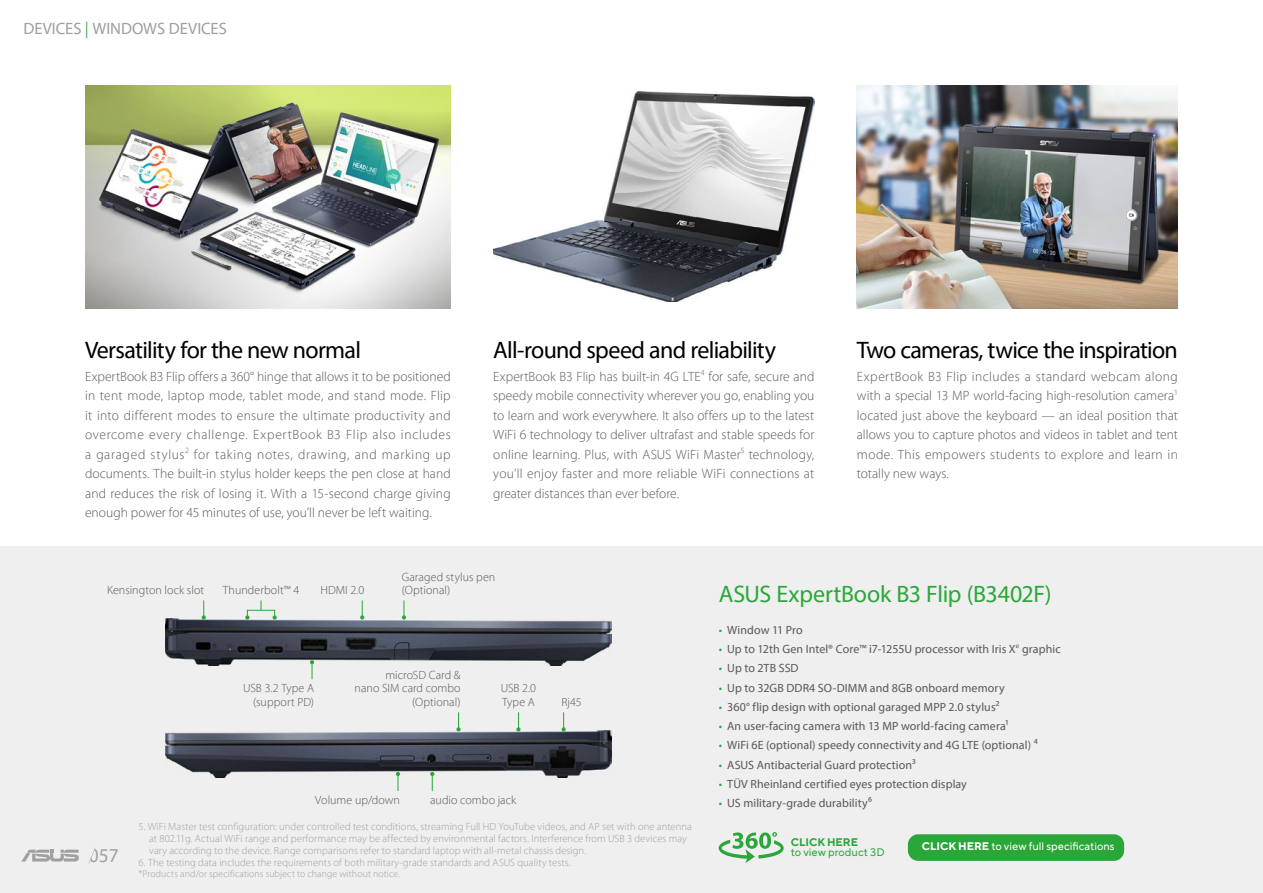
<style>
.page{position:relative;width:1263px;height:893px;background:#fff}
.page>*{position:absolute;margin:0;border:0;box-sizing:border-box;transform-origin:0 0}
.t1{font:24px "Myriad Pro";letter-spacing:-.03em;color:#000}
.t2{font:24px "Myriad Pro";letter-spacing:-.01em;color:#2ba739}
.t3{font:19.5px "Myriad Pro";color:#9fa0a0}
.t4{font:16.5px "Myriad Pro";color:#9f9e9f}
.t5{font:300 13.5px/19.5px "Myriad Pro";letter-spacing:.005em;color:#5a5757;text-align:justify}
.t6{font:12px "Myriad Pro";letter-spacing:.01em;color:#5a5757}
.t7{font:300 12px/13.5px "Myriad Pro";letter-spacing:.005em;color:#5a5757;text-align:right}
.t8{font:10.95px "TT Norms Pro";color:#fff}
.t9{font:10.95px "TT Norms Pro";color:#2ba739}
.t10{font:700 10.95px "TT Norms Pro";color:#2ba739}
.t11{font:300 10.5px/12px "Myriad Pro";letter-spacing:.01em;color:#9fa0a0}
.t12{font:300 9.75px "Myriad Pro";letter-spacing:.015em;color:#9fa0a0}
.s1{color:#53a963}
.s2{color:#2ba739}
.s3{font-weight:700}
</style>
<div class="page">
<div style="left:0;top:546px;width:1263px;height:347px;background:#efefef"></div>
<img style="left:165px;top:618px;width:446px;height:48px">
<img style="left:165px;top:730px;width:446px;height:47px">
<svg style="left:396px;top:772px;width:4px;height:19px"></svg>
<svg style="left:430px;top:772px;width:4px;height:19px"></svg>
<svg style="left:456px;top:712px;width:5px;height:19px"></svg>
<svg style="left:516px;top:712px;width:5px;height:19px"></svg>
<svg style="left:561px;top:712px;width:5px;height:19px"></svg>
<div style="left:247px;top:610px;width:28px;height:8px;border:1px solid #2ba739"></div>
<svg style="left:245px;top:615px;width:4px;height:5px"></svg>
<svg style="left:273px;top:615px;width:4px;height:5px"></svg>
<svg style="left:202px;top:600px;width:4px;height:20px"></svg>
<svg style="left:360px;top:600px;width:4px;height:20px"></svg>
<svg style="left:402px;top:600px;width:4px;height:20px"></svg>
<svg style="left:310px;top:660px;width:4px;height:19px"></svg>
<svg style="left:719px;top:832px;width:65px;height:31px"></svg>
<div style="left:908px;top:834px;width:216px;height:27px;background:#2ba739;border-radius:10px"></div>
<svg style="left:22px;top:850px;width:57px;height:11px"></svg>
<svg style="left:89px;top:848px;width:6px;height:15px"></svg>
<img style="left:85px;top:85px;width:366px;height:223px">
<img style="left:493px;top:92px;width:321px;height:210px">
<img style="left:857px;top:85px;width:321px;height:223px">
<p class="t4" style="left:23px;top:19px;width:205px">DEVICES <span class="s1">|</span> WINDOWS DEVICES</p>
<h1 class="t1" style="left:85px;top:335px;width:278px">Versatility for the new normal</h1>
<p class="t5" style="left:85px;top:366px;width:367px">ExpertBook B3 Flip offers a 360° hinge that allows it to be positioned in tent mode, laptop mode, tablet mode, and stand mode. Flip it into different modes to ensure the ultimate productivity and overcome every challenge. ExpertBook B3 Flip also includes a garaged stylus<sup>2</sup> for taking notes, drawing, and marking up documents. The built-in stylus holder keeps the pen close at hand and reduces the risk of losing it. With a 15-second charge giving enough power for 45 minutes of use, you’ll never be left waiting.</p>
<h1 class="t1" style="left:493px;top:335px;width:284px">All-round speed and reliability</h1>
<p class="t5" style="left:493px;top:366px;width:323px">ExpertBook B3 Flip has built-in 4G LTE<sup>4</sup> for safe, secure and speedy mobile connectivity wherever you go, enabling you to learn and work everywhere. It also offers up to the latest WiFi 6 technology to deliver ultrafast and stable speeds for online learning. Plus, with ASUS WiFi Master<sup>5</sup> technology, you’ll enjoy faster and more reliable WiFi connections at greater distances than ever before.</p>
<h1 class="t1" style="left:857px;top:335px;width:323px">Two cameras, twice the inspiration</h1>
<p class="t5" style="left:857px;top:366px;width:323px">ExpertBook B3 Flip includes a standard webcam along with a special 13 MP world-facing high-resolution camera<sup>1 </sup>located just above the keyboard — an ideal position that allows you to capture photos and videos in tablet and tent mode. This empowers students to explore and learn in totally new ways.</p>
<p class="t7" style="left:107px;top:583px;width:99px">Kensington lock slot</p>
<p class="t7" style="left:223px;top:583px;width:78px">Thunderbolt™ 4</p>
<p class="t7" style="left:320px;top:583px;width:45px">HDMI 2.0</p>
<p class="t7" style="left:402px;top:570px;width:95px;text-align:left">Garaged stylus pen (Optional)</p>
<p class="t7" style="left:243px;top:682px;width:72px">USB 3.2 Type A (support PD)</p>
<p class="t7" style="left:355px;top:668px;width:107px">microSD Card &amp;<br>nano SIM card combo (Optional)</p>
<p class="t7" style="left:501px;top:681px;width:37px;text-align:left">USB 2.0<br>Type A</p>
<p class="t7" style="left:561px;top:695px;width:22px">Rj45</p>
<p class="t7" style="left:315px;top:793px;width:86px">Volume up/down</p>
<p class="t7" style="left:430px;top:793px;width:88px">audio combo jack</p>
<h2 class="t3" style="left:89px;top:843px;width:32px">057</h2>
<p class="t11" style="left:149px;top:820px;width:544px;text-indent:-10px">5. WiFi Master test configuration: under controlled test conditions, streaming Full HD YouTube videos, and AP set with one antenna at 802.11g. Actual WiFi range and performance may be affected by environmental factors. Interference from USB 3 devices may vary according to the device. Range comparisons refer to standard laptop with all-metal chassis design.</p>
<p class="t11" style="left:139px;top:856px;width:434px">6. The testing data includes the requirements of both military-grade standards and ASUS quality tests.</p>
<p class="t12" style="left:139px;top:868px;width:263px">*Products and/or specifications subject to change without notice.</p>
<h1 class="t2" style="left:719px;top:580px;width:335px">ASUS ExpertBook B3 Flip (B3402F)</h1>
<p class="t6" style="left:719px;top:622px;width:86px"><span class="s2">•</span> Window 11 Pro</p>
<p class="t6" style="left:719px;top:642px;width:344px"><span class="s2">•</span> Up to 12th Gen Intel® Core™ i7-1255U processor with Iris X<sup>e</sup> graphic</p>
<p class="t6" style="left:719px;top:661px;width:81px"><span class="s2">•</span> Up to 2TB SSD</p>
<p class="t6" style="left:719px;top:680px;width:287px"><span class="s2">•</span> Up to 32GB DDR4 SO-DIMM and 8GB onboard memory</p>
<p class="t6" style="left:719px;top:699px;width:282px"><span class="s2">•</span> 360° flip design with optional garaged MPP 2.0 stylus2</p>
<p class="t6" style="left:719px;top:719px;width:291px"><span class="s2">•</span> An user-facing camera with 13 MP world-facing camera1</p>
<p class="t6" style="left:719px;top:738px;width:321px"><span class="s2">•</span> WiFi 6E (optional) speedy connectivity and 4G LTE (optional) 4</p>
<p class="t6" style="left:719px;top:757px;width:199px"><span class="s2">•</span> ASUS Antibacterial Guard protection3</p>
<p class="t6" style="left:719px;top:776px;width:250px"><span class="s2">•</span> TÜV Rheinland certified eyes protection display</p>
<p class="t6" style="left:719px;top:796px;width:155px"><span class="s2">•</span> US military-grade durability6</p>
<p class="t10" style="left:791px;top:834px;width:69px">CLICK HERE</p>
<p class="t9" style="left:791px;top:844px;width:95px">to view product 3D</p>
<p class="t8" style="left:922px;top:839px;width:194px"><span class="s3">CLICK HERE</span> to view full specifications</p>
</div>
